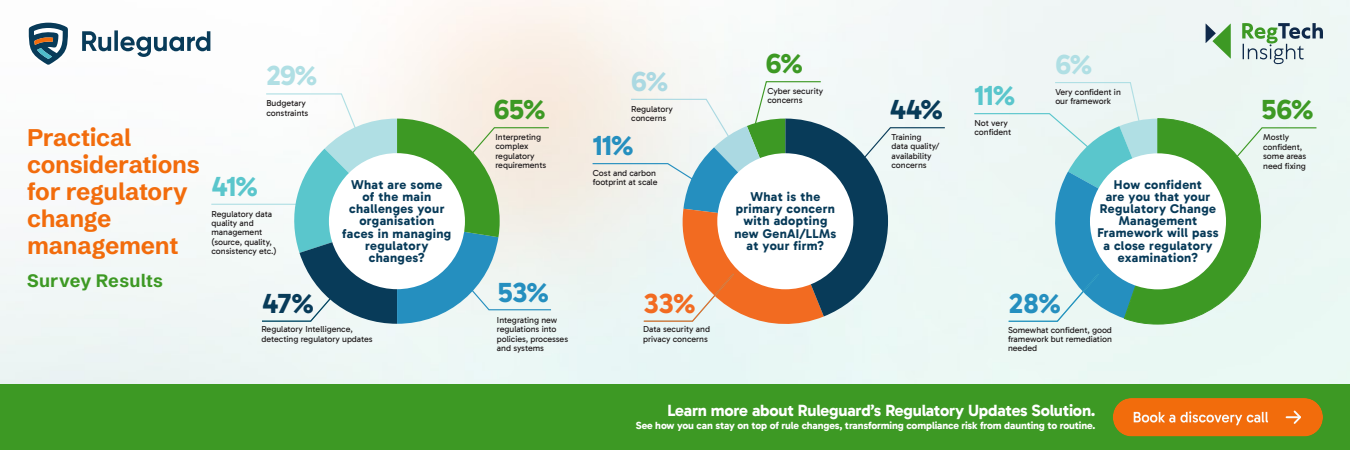
<style>
.page{position:relative;width:1350px;height:450px;background:#fff}
.page>*{position:absolute;margin:0;border:0;box-sizing:border-box;transform-origin:0 0}
.t1{font:700 28.05px "Gabarito";color:#258fbf}
.t2{font:700 28.05px "Gabarito";color:#3d9924}
.t3{font:700 28.05px "Gabarito";color:#083b59}
.t4{font:700 28.05px "Gabarito";color:#5ac6cc}
.t5{font:700 28.05px "Gabarito";color:#b0dfe4}
.t6{font:700 28.05px "Gabarito";color:#f26b21}
.t7{font:700 28.05px "Gabarito";color:#abd9e2}
.t8{font:700 24px/27px "Schibsted Grotesk";letter-spacing:-.01em;color:#f26c0c}
.t9{font:700 18px "Schibsted Grotesk";letter-spacing:.01em;color:#3d9924}
.t10{font:700 16.5px "Gabarito";letter-spacing:-.015em;color:#fff}
.t11{font:700 12.83px/12.1px "Gabarito";letter-spacing:.025em;color:#083b59;text-align:center}
.t12{font:700 10.5px "Gabarito";letter-spacing:-.015em;color:#fff}
.t13{font:8.77px/9.4px "Gabarito";letter-spacing:-.005em;color:#231f20}
</style>
<div class="page">
<img style="left:0;top:0;width:1350px;height:385px">
<svg style="left:210px;top:93px;width:342px;height:231px"></svg>
<div style="left:329px;top:153px;width:136px;height:136px;background:#fff;border-radius:50%"></div>
<svg style="left:591px;top:81px;width:355px;height:257px"></svg>
<svg style="left:1124px;top:118px;width:137px;height:207px"></svg>
<div style="left:1090px;top:153px;width:136px;height:136px;background:#fff;border-radius:50%"></div>
<svg style="left:1219px;top:127px;width:99px;height:50px"></svg>
<svg style="left:973px;top:81px;width:185px;height:241px"></svg>
<svg style="left:27px;top:21px;width:43px;height:46px"></svg>
<svg style="left:82px;top:30px;width:128px;height:27px"></svg>
<svg style="left:1206px;top:24px;width:25px;height:35px"></svg>
<svg style="left:1242px;top:23px;width:81px;height:41px"></svg>
<div style="left:0;top:385px;width:1350px;height:65px;background:#3d9924"></div>
<div style="left:1113px;top:398px;width:210px;height:38px;background:#f26c0c;border-radius:19px"></div>
<svg style="left:1134px;top:411px;width:134px;height:14px"></svg>
<svg style="left:1287px;top:410px;width:14px;height:14px"></svg>
<h2 class="t8" style="left:27px;top:122px;width:174px">Practical considerations for regulatory change management</h2>
<h3 class="t9" style="left:27px;top:266px;width:138px">Survey Results</h3>
<h1 class="t5" style="left:266px;top:58px;width:52px">29%</h1>
<p class="t13" style="left:266px;top:99px;width:44px">Budgetary constraints</p>
<h1 class="t4" style="left:212px;top:168px;width:47px">41%</h1>
<p class="t13" style="left:212px;top:209px;width:66px">Regulatory data quality and management (source, quality, consistency etc.)</p>
<h3 class="t11" style="left:342px;top:178px;width:110px">What are some<br>of the main challenges your organisation faces in managing regulatory changes?</h3>
<h1 class="t3" style="left:262px;top:285px;width:53px">47%</h1>
<p class="t13" style="left:261px;top:325px;width:113px">Regulatory Intelligence, detecting regulatory updates</p>
<h1 class="t2" style="left:494px;top:92px;width:53px">65%</h1>
<p class="t13" style="left:496px;top:132px;width:52px">Interpreting complex regulatory requirements</p>
<h1 class="t1" style="left:498px;top:275px;width:52px">53%</h1>
<p class="t13" style="left:497px;top:315px;width:73px">Integrating new regulations into policies, processes and systems</p>
<h1 class="t7" style="left:631px;top:63px;width:38px">6%</h1>
<p class="t13" style="left:631px;top:104px;width:43px">Regulatory concerns</p>
<h1 class="t1" style="left:593px;top:128px;width:42px">11%</h1>
<p class="t13" style="left:593px;top:168px;width:66px">Cost and carbon footprint at scale</p>
<h1 class="t6" style="left:644px;top:285px;width:53px">33%</h1>
<p class="t13" style="left:643px;top:325px;width:68px">Data security and privacy concerns</p>
<h1 class="t2" style="left:766px;top:46px;width:38px">6%</h1>
<p class="t13" style="left:768px;top:86px;width:57px">Cyber security concerns</p>
<h3 class="t11" style="left:734px;top:191px;width:103px">What is the primary concern with adopting new GenAI/LLMs at your firm?</h3>
<h1 class="t3" style="left:890px;top:92px;width:54px">44%</h1>
<p class="t13" style="left:892px;top:132px;width:49px">Training data quality/ availability concerns</p>
<h1 class="t4" style="left:974px;top:78px;width:42px">11%</h1>
<p class="t13" style="left:974px;top:118px;width:38px">Not very confident</p>
<h1 class="t5" style="left:1055px;top:46px;width:38px">6%</h1>
<p class="t13" style="left:1055px;top:87px;width:67px">Very confident in</p>
<p class="t13" style="left:1055px;top:97px;width:57px">our framework</p>
<h3 class="t11" style="left:1097px;top:178px;width:123px">How confident<br>are you that your<br>Regulatory Change<br>Management<br>Framework will pass a close regulatory examination?</h3>
<h1 class="t1" style="left:1009px;top:286px;width:53px">28%</h1>
<p class="t13" style="left:1008px;top:325px;width:105px;text-align:justify">Somewhat confident, good framework but remediation needed</p>
<h3 class="t10" style="left:667px;top:400px;width:430px">Learn more about Ruleguard’s Regulatory Updates Solution.</h3>
<p class="t12" style="left:636px;top:419px;width:461px">See how you can stay on top of rule changes, transforming compliance risk from daunting to routine.</p>
<h1 class="t2" style="left:1262px;top:92px;width:53px">56%</h1>
<p class="t13" style="left:1263px;top:132px;width:45px">Mostly confident, some areas need fixing</p>
</div>
